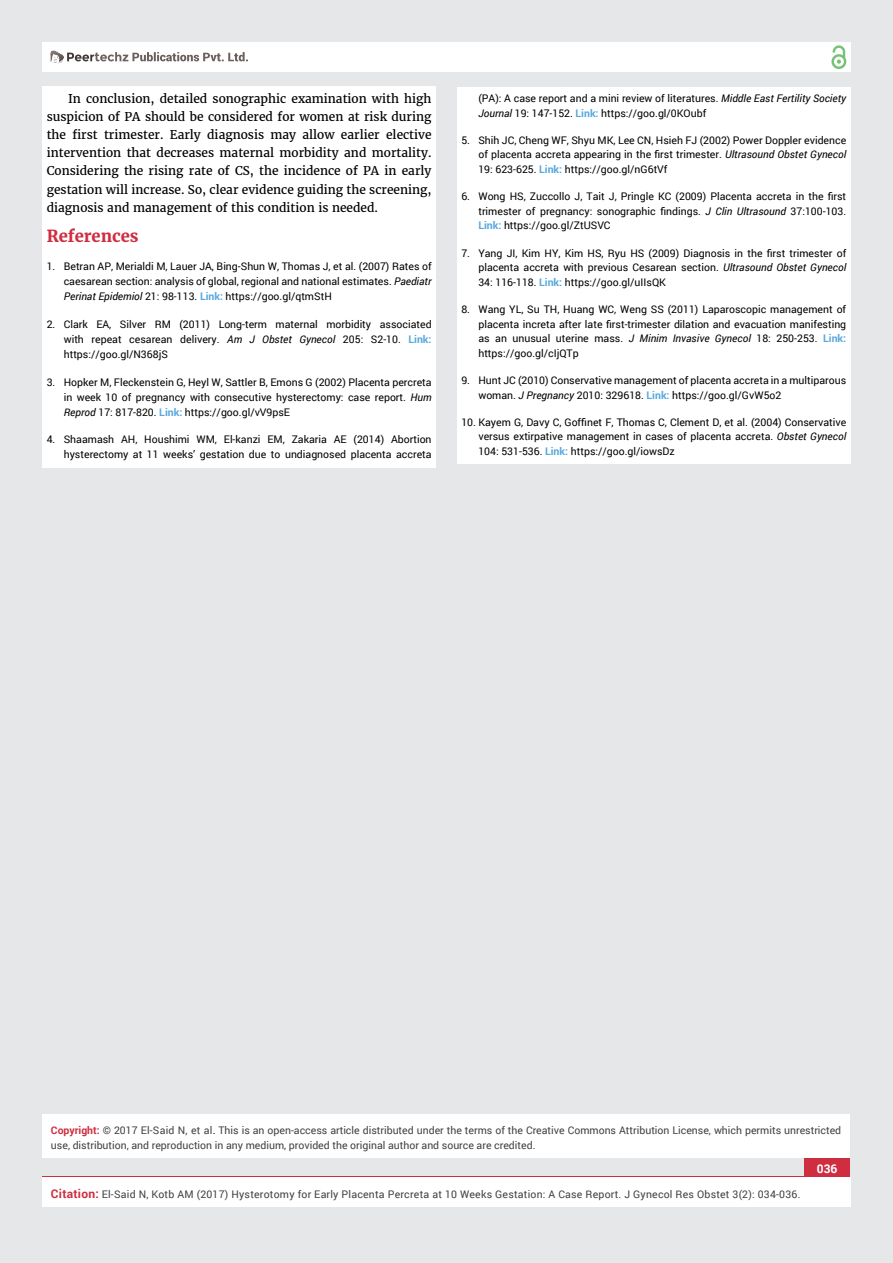
<style>
.page{position:relative;width:893px;height:1263px;background:#e6e7e8}
.page>*{position:absolute;margin:0;border:0;box-sizing:border-box;transform-origin:0 0}
.t1{font:700 16.5px "Merriweather";color:#cf2e41}
.t2{font:12px/18.1px "Merriweather";color:#000;text-align:justify}
.t3{font:700 12px "Roboto";color:#fff}
.t4{font:10.5px/14.5px "Roboto";color:#000;text-align:justify}
.t5{font:10.5px/15px "Roboto";color:#414042}
.t6{font:10.5px "Roboto";letter-spacing:.02em;color:#414042}
.s1{font-style:italic}
.s2{font-weight:700;color:#56a8dd}
.s3{font-weight:700;color:#cf2e41}
.s4{color:#0e0e0e}
.s5{font-weight:700;font-size:12px;color:#cf2e41}
</style>
<div class="page">
<div style="left:42px;top:43px;width:808px;height:29px;background:#fff"></div>
<div style="left:831px;top:54px;width:15px;height:15px;border:2px solid #74c273;border-radius:50%"></div>
<svg style="left:831px;top:45px;width:15px;height:19px"></svg>
<div style="left:804px;top:1157px;width:46px;height:43px;background:#cf2e41"></div>
<svg style="left:49px;top:50px;width:199px;height:14px"></svg>
<div style="left:42px;top:1177px;width:809px;height:30px;background:#fff"></div>
<div style="left:42px;top:1115px;width:808px;height:43px;background:#fff"></div>
<div style="left:42px;top:87px;width:394px;height:381px;background:#fff"></div>
<div style="left:457px;top:87px;width:393px;height:377px;background:#fff"></div>
<p class="t2" style="left:47px;top:89px;width:386px;text-indent:21px">In conclusion, detailed sonographic examination with high suspicion of PA should be considered for women at risk during the first trimester. Early diagnosis may allow earlier elective intervention that decreases maternal morbidity and mortality.<br>Considering the rising rate of CS, the incidence of PA in early gestation will increase. So, clear evidence guiding the screening, diagnosis and management of this condition is needed.</p>
<h1 class="t1" style="left:47px;top:226px;width:93px">References</h1>
<p class="t4" style="left:64px;top:259px;width:369px;line-height:15px;text-indent:-17px">1. Betran AP, Merialdi M, Lauer JA, Bing-Shun W, Thomas J, et al. (2007) Rates of caesarean section: analysis of global, regional and national estimates. <span class="s1">Paediatr Perinat Epidemiol</span> 21: 98-113. <span class="s2">Link:</span> https://goo.gl/qtmStH</p>
<p class="t4" style="left:64px;top:316px;width:369px;line-height:15px;text-indent:-17px">2. Clark EA, Silver RM (2011) Long-term maternal morbidity associated with repeat cesarean delivery. <span class="s1">Am J Obstet Gynecol</span> 205: S2-10. <span class="s2">Link: </span>https://goo.gl/N368jS</p>
<p class="t4" style="left:64px;top:374px;width:369px;line-height:15px;text-indent:-17px">3. Hopker M, Fleckenstein G, Heyl W, Sattler B, Emons G (2002) Placenta percreta in week 10 of pregnancy with consecutive hysterectomy: case report. <span class="s1">Hum Reprod</span> 17: 817-820. <span class="s2">Link:</span> https://goo.gl/vV9psE</p>
<p class="t4" style="left:47px;top:432px;width:386px;line-height:15px;text-align:right">4. Shaamash AH, Houshimi WM, El-kanzi EM, Zakaria AE (2014) Abortion hysterectomy at 11 weeks’ gestation due to undiagnosed placenta accreta</p>
<p class="t4" style="left:478px;top:91px;width:369px">(PA): A case report and a mini review of literatures. <span class="s1">Middle East Fertility Society<br>Journal</span> 19: 147-152. <span class="s2">Link:</span> https://goo.gl/0KOubf</p>
<p class="t4" style="left:478px;top:133px;width:369px;text-indent:-17px">5. Shih JC, Cheng WF, Shyu MK, Lee CN, Hsieh FJ (2002) Power Doppler evidence of placenta accreta appearing in the first trimester. <span class="s1">Ultrasound Obstet Gynecol </span>19: 623-625. <span class="s2">Link:</span> https://goo.gl/nG6tVf</p>
<p class="t4" style="left:478px;top:189px;width:369px;text-indent:-17px">6. Wong HS, Zuccollo J, Tait J, Pringle KC (2009) Placenta accreta in the first trimester of pregnancy: sonographic findings. <span class="s1">J Clin Ultrasound</span> 37:100-103.<br><span class="s2">Link:</span> https://goo.gl/ZtUSVC</p>
<p class="t4" style="left:478px;top:245px;width:369px;text-indent:-17px">7. Yang JI, Kim HY, Kim HS, Ryu HS (2009) Diagnosis in the first trimester of placenta accreta with previous Cesarean section. <span class="s1">Ultrasound Obstet Gynecol </span>34: 116-118. <span class="s2">Link:</span> https://goo.gl/uIIsQK</p>
<p class="t4" style="left:478px;top:302px;width:369px;text-indent:-17px">8. Wang YL, Su TH, Huang WC, Weng SS (2011) Laparoscopic management of placenta increta after late first-trimester dilation and evacuation manifesting as an unusual uterine mass. <span class="s1">J Minim Invasive Gynecol</span> 18: 250-253. <span class="s2">Link: </span>https://goo.gl/cIjQTp</p>
<p class="t4" style="left:478px;top:373px;width:369px;text-indent:-17px">9. Hunt JC (2010) Conservative management of placenta accreta in a multiparous woman. <span class="s1">J Pregnancy</span> 2010: 329618. <span class="s2">Link:</span> https://goo.gl/GvW5o2</p>
<p class="t4" style="left:478px;top:415px;width:369px;text-indent:-17px">10. Kayem G, Davy C, Goffinet F, Thomas C, Clement D, et al. (2004) Conservative versus extirpative management in cases of placenta accreta. <span class="s1">Obstet Gynecol </span>104: 531-536. <span class="s2">Link:</span> https://goo.gl/iowsDz</p>
<p class="t5" style="left:51px;top:1123px;width:792px"><span class="s3">Copyright:</span> © 2017 El-Said N, et al<span class="s4">.</span> This is an open-access article distributed under the terms of the Creative Commons Attribution License, which permits unrestricted use, distribution, and reproduction in any medium, provided the original author and source are credited.</p>
<p class="t6" style="left:51px;top:1187px;width:751px"><span class="s5">Citation:</span> El-Said N, Kotb AM (2017) Hysterotomy for Early Placenta Percreta at 10 Weeks Gestation: A Case Report. J Gynecol Res Obstet 3(2): 034-036.</p>
<p class="t3" style="left:817px;top:1161px;width:22px">036</p>
</div>
